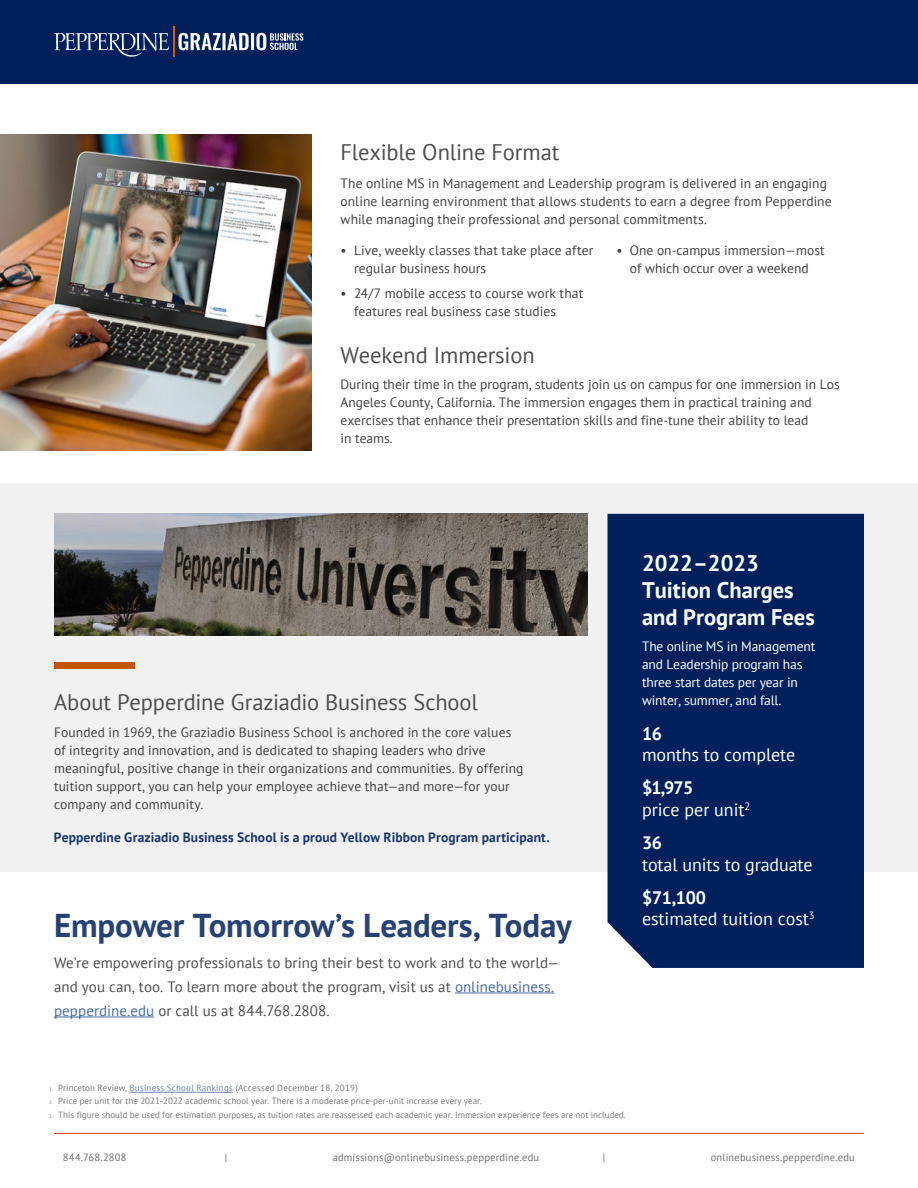
<style>
.page{position:relative;width:918px;height:1188px;background:#fff}
.page>*{position:absolute;margin:0;border:0;box-sizing:border-box;transform-origin:0 0}
.t1{font:700 33px "PT Sans";letter-spacing:-.005em;color:#264275}
.t2{font:22.5px "PT Sans";letter-spacing:-.005em;color:#4d4d4f}
.t3{font:700 22.5px/27px "PT Sans";color:#fff}
.t4{font:18px/21.6px "PT Sans";letter-spacing:-.005em;color:#fff}
.t5{font:700 18px "PT Sans";color:#fff}
.t6{font:15px/24px "PT Sans";letter-spacing:.005em;color:#4d4d4f}
.t7{font:13.5px/18px "PT Sans";letter-spacing:.005em;color:#414042}
.t8{font:13.5px/18px "PT Sans";letter-spacing:-.01em;color:#fff}
.t9{font:700 13.5px "PT Sans";letter-spacing:.01em;color:#1a366c}
.t10{font:10.5px "PT Sans";letter-spacing:.02em;color:#6d6e71}
.t11{font:9px "PT Sans";color:#77787b}
.t12{font:9px "PT Sans";letter-spacing:.025em;color:#77787b}
.s1{color:#456da9}
.s2{font-weight:700}
.s3{font-size:5.25px}
.s4{color:#6b85b9}
</style>
<div class="page">
<hr style="left:54px;top:1133px;width:810px;height:1px;background:#e65400">
<div style="left:0;top:0;width:918px;height:83px;background:#00205c"></div>
<svg style="left:179px;top:33px;width:124px;height:17px"></svg>
<hr style="left:173px;top:27px;width:2px;height:30px;background:#e45400">
<svg style="left:54px;top:33px;width:115px;height:24px"></svg>
<div style="left:0;top:483px;width:918px;height:389px;background:#f1f1f2"></div>
<img style="left:0;top:135px;width:312px;height:315px">
<hr style="left:455px;top:993px;width:99px;height:1px;background:#456da9">
<hr style="left:54px;top:1017px;width:100px;height:1px;background:#456da9">
<hr style="left:129px;top:1092px;width:104px;height:1px;background:#6b85b9">
<div style="left:54px;top:662px;width:81px;height:7px;background:#c05502"></div>
<img style="left:54px;top:514px;width:534px;height:121px">
<div style="left:608px;top:514px;width:256px;height:454px;background:#00205c"></div>
<h2 class="t2" style="left:340px;top:138px;width:221px">Flexible Online Format</h2>
<p class="t7" style="left:340px;top:174px;width:493px">The online MS in Management and Leadership program is delivered in an engaging online learning environment that allows students to earn a degree from Pepperdine while managing their professional and personal commitments.</p>
<p class="t7" style="left:354px;top:241px;width:241px;text-indent:-14px">• Live, weekly classes that take place after regular business hours</p>
<p class="t7" style="left:354px;top:284px;width:231px;text-indent:-14px">• 24/7 mobile access to course work that features real business case studies</p>
<p class="t7" style="left:617px;top:241px;width:210px;text-align:center">• One on-campus immersion—most of which occur over a weekend</p>
<h2 class="t2" style="left:340px;top:341px;width:196px">Weekend Immersion</h2>
<p class="t7" style="left:340px;top:375px;width:501px">During their time in the program, students join us on campus for one immersion in Los Angeles County, California. The immersion engages them in practical training and exercises that enhance their presentation skills and fine-tune their ability to lead<br>in teams.</p>
<h2 class="t2" style="left:54px;top:688px;width:426px">About Pepperdine Graziadio Business School</h2>
<p class="t7" style="left:54px;top:723px;width:471px">Founded in 1969, the Graziadio Business School is anchored in the core values of integrity and innovation, and is dedicated to shaping leaders who drive meaningful, positive change in their organizations and communities. By offering tuition support, you can help your employee achieve that—and more—for your company and community.</p>
<p class="t9" style="left:54px;top:828px;width:497px">Pepperdine Graziadio Business School is a proud Yellow Ribbon Program participant.</p>
<h1 class="t1" style="left:54px;top:904px;width:520px">Empower Tomorrow’s Leaders, Today</h1>
<p class="t6" style="left:54px;top:950px;width:507px">We’re empowering professionals to bring their best to work and to the world— and you can, too. To learn more about the program, visit us at <span class="s1">onlinebusiness. pepperdine.edu</span> or call us at 844.768.2808.</p>
<h2 class="t3" style="left:642px;top:549px;width:174px">2022–2023<br>Tuition Charges and Program Fees</h2>
<p class="t8" style="left:642px;top:637px;width:175px">The online MS in Management and Leadership program has three start dates per year in winter, summer, and fall.</p>
<h3 class="t5" style="left:642px;top:721px;width:21px">16</h3>
<h3 class="t4" style="left:642px;top:744px;width:155px">months to complete</h3>
<h3 class="t4" style="left:642px;top:777px;width:110px"><span class="s2">$1,975<br></span>price per unit<sup>2</sup></h3>
<h3 class="t5" style="left:642px;top:831px;width:22px">36</h3>
<h3 class="t4" style="left:642px;top:853px;width:172px">total units to graduate</h3>
<h3 class="t4" style="left:642px;top:886px;width:174px"><span class="s2">$71,100<br></span>estimated tuition cost<sup>3</sup></h3>
<p class="t12" style="left:49px;top:1082px;width:310px"><span class="s3">1.</span> Princeton Review, <span class="s4">Business School Rankings</span> (Accessed December 18, 2019)</p>
<p class="t11" style="left:49px;top:1095px;width:435px"><span class="s3">2.</span> Price per unit for the 2021-2022 academic school year. There is a moderate price-per-unit increase every year.</p>
<p class="t11" style="left:49px;top:1109px;width:578px"><span class="s3">3.</span> This figure should be used for estimation purposes, as tuition rates are reassessed each academic year. Immersion experience fees are not included.</p>
<p class="t10" style="left:63px;top:1151px;width:65px">844.768.2808</p>
<p class="t10" style="left:225px;top:1151px;width:4px">|</p>
<p class="t10" style="left:333px;top:1151px;width:208px">admissions@onlinebusiness.pepperdine.edu</p>
<p class="t10" style="left:603px;top:1151px;width:4px">|</p>
<p class="t10" style="left:711px;top:1151px;width:146px">onlinebusiness.pepperdine.edu</p>
</div>
